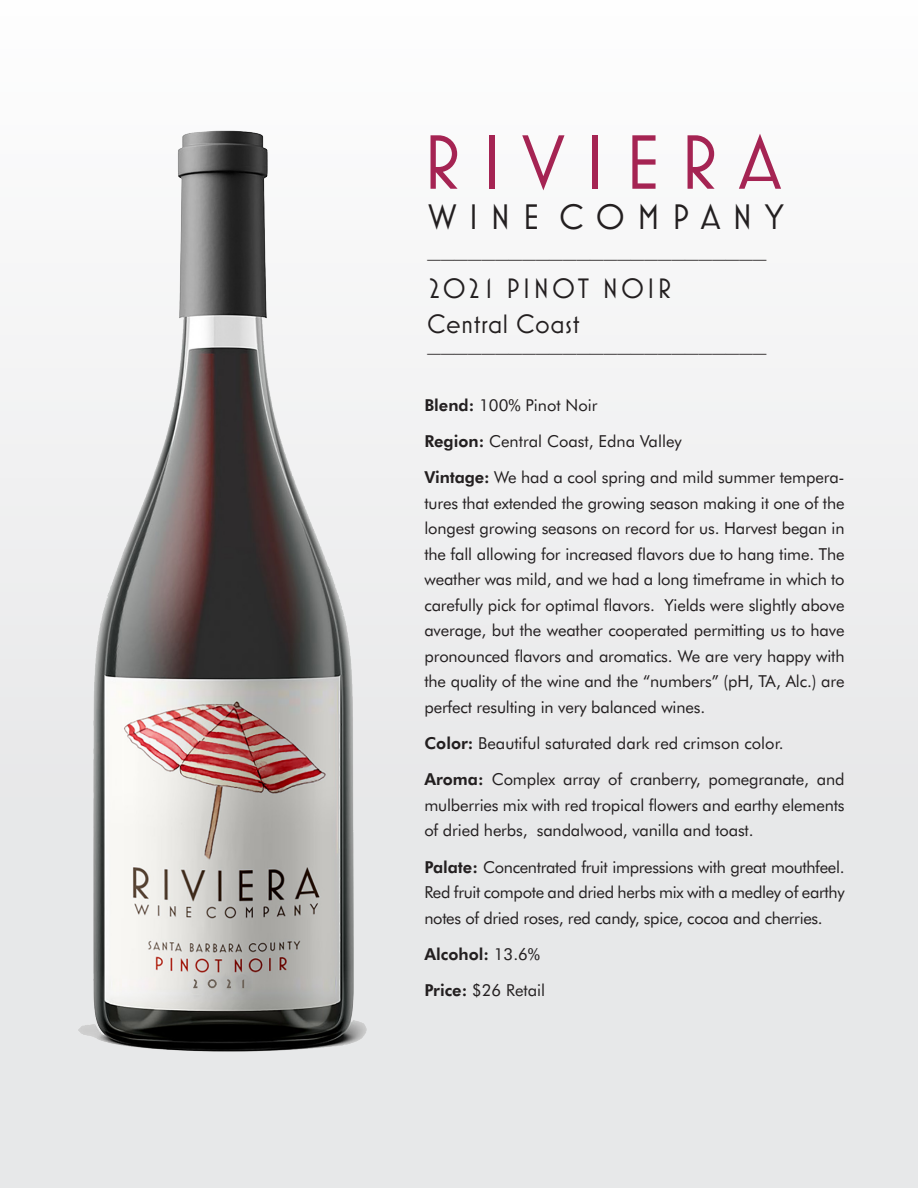
<style>
.page{position:relative;width:918px;height:1188px;background:#fff}
.page>*{position:absolute;margin:0;border:0;box-sizing:border-box;transform-origin:0 0}
.t1{font:78px "Mostra One";letter-spacing:.25em;color:#a52453}
.t2{font:36px "Mostra Nuova";letter-spacing:.34em;color:#231f20}
.t3{font:28.5px "Mostra Nuova";letter-spacing:.1em;color:#231f20}
.t4{font:27px "Mostra Nuova";letter-spacing:.02em;color:#231f20}
.t5{font:16.5px/25.5px "Futura BT";letter-spacing:-.01em;color:#231f20;text-align:justify}
.t6{font:16.5px "Minion Pro";color:#231f20}
.t7{font:800 16.5px "Futura BT";color:#231f20}
.s1{font-weight:800}
.s2{font-weight:400}
</style>
<div class="page">
<div style="left:0;top:0;width:918px;height:1188px;background:linear-gradient(to right,#f1f2f2,#eeefef)"></div>
<img style="left:64px;top:111px;width:309px;height:960px">
<h1 class="t1" style="left:423px;top:120px;width:360px">RIVIERA</h1>
<h2 class="t2" style="left:429px;top:196px;width:357px">WINE COMPANY</h2>
<p class="t6" style="left:427px;top:247px;width:342px">—————————————————————————</p>
<h3 class="t3" style="left:429px;top:272px;width:244px">2021 PINOT NOIR</h3>
<h3 class="t4" style="left:427px;top:308px;width:154px">Central Coast</h3>
<p class="t6" style="left:427px;top:342px;width:342px">—————————————————————————</p>
<p class="t5" style="left:424px;top:392px;width:175px"><span class="s1">Blend:</span> 100% Pinot Noir</p>
<p class="t5" style="left:424px;top:423px;width:422px;line-height:36.3px"><span class="s1">Region:</span> Central Coast, Edna Valley<br><span class="s1">Vintage:</span> We had a cool spring and mild summer tempera-</p>
<p class="t5" style="left:424px;top:490px;width:422px">tures that extended the growing season making it one of the longest growing seasons on record for us. Harvest began in the fall allowing for increased flavors due to hang time. The weather was mild, and we had a long timeframe in which to carefully pick for optimal flavors. Yields were slightly above average, but the weather cooperated permitting us to have pronounced flavors and aromatics. We are very happy with the quality of the wine and the “numbers” (pH, TA, Alc.) are perfect resulting in very balanced wines.</p>
<p class="t5" style="left:424px;top:730px;width:361px"><span class="s1">Color:</span> Beautiful saturated dark red crimson color.</p>
<p class="t5" style="left:424px;top:767px;width:422px"><span class="s1">Aroma:</span> Complex array of cranberry, pomegranate, and mulberries mix with red tropical flowers and earthy elements of dried herbs, sandalwood, vanilla and toast.</p>
<p class="t5" style="left:424px;top:854px;width:422px"><span class="s1">Palate:</span> Concentrated fruit impressions with great mouthfeel.<br>Red fruit compote and dried herbs mix with a medley of earthy notes of dried roses, red candy, spice, cocoa and cherries.</p>
<p class="t7" style="left:424px;top:944px;width:117px">Alcohol: <span class="s2">13.6%</span></p>
<p class="t5" style="left:424px;top:978px;width:122px"><span class="s1">Price:</span> $26 Retail</p>
</div>
